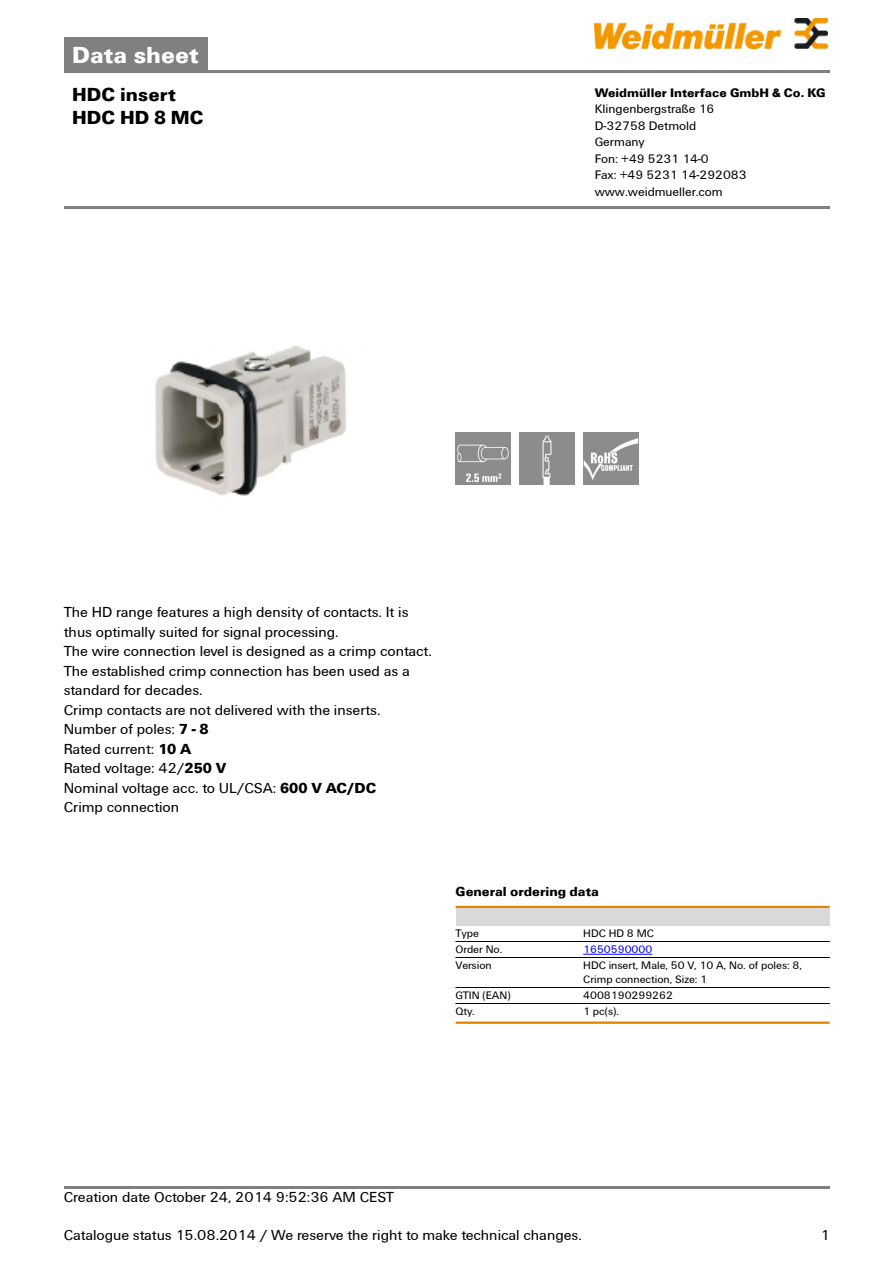
<style>
.page{position:relative;width:893px;height:1263px;background:#fff}
.page>*{position:absolute;margin:0;border:0;box-sizing:border-box;transform-origin:0 0}
.t1{font:700 24px "Weidmueller";color:#fff}
.t2{font:700 19.5px/22.5px "Weidmueller";color:#000}
.t3{font:15px/19.5px "Weidmueller";color:#000}
.t4{font:700 13.5px "Weidmueller";color:#000}
.t5{font:12.75px/16.5px "Weidmueller";color:#000}
.t6{font:700 12.75px "Weidmueller";color:#000}
.t7{font:11.25px/13.6px "Weidmueller";color:#000}
.t8{font:11.25px "Weidmueller";color:#00f}
.s1{font-weight:700}
</style>
<div class="page">
<div style="left:64px;top:38px;width:143px;height:32px;background:#808080"></div>
<hr style="left:64px;top:70px;width:765px;height:2px;background:#808080">
<img style="left:594px;top:18px;width:233px;height:30px">
<hr style="left:64px;top:1186px;width:765px;height:3px;background:#808080">
<img style="left:155px;top:345px;width:192px;height:151px">
<img style="left:455px;top:433px;width:56px;height:52px">
<img style="left:519px;top:433px;width:55px;height:52px">
<img style="left:583px;top:433px;width:55px;height:52px">
<hr style="left:455px;top:906px;width:374px;height:2px;background:#e18200">
<div style="left:455px;top:908px;width:374px;height:17px;background:#d9d9d9"></div>
<hr style="left:455px;top:941px;width:128px;height:1px;background:#000">
<hr style="left:455px;top:957px;width:128px;height:1px;background:#000">
<hr style="left:583px;top:941px;width:246px;height:1px;background:#000">
<hr style="left:583px;top:957px;width:246px;height:1px;background:#000">
<hr style="left:583px;top:954px;width:69px;height:1px;background:#00f">
<hr style="left:455px;top:958px;width:128px;height:1px;background:#000">
<hr style="left:583px;top:958px;width:246px;height:1px;background:#000">
<hr style="left:455px;top:987px;width:128px;height:1px;background:#000">
<hr style="left:583px;top:987px;width:246px;height:1px;background:#000">
<hr style="left:455px;top:1003px;width:128px;height:1px;background:#000">
<hr style="left:583px;top:1003px;width:246px;height:1px;background:#000">
<hr style="left:455px;top:1022px;width:374px;height:2px;background:#e18200">
<hr style="left:64px;top:206px;width:765px;height:3px;background:#808080">
<h1 class="t1" style="left:72px;top:40px;width:128px">Data sheet</h1>
<h2 class="t2" style="left:72px;top:83px;width:133px">HDC insert<br>HDC HD 8 MC</h2>
<p class="t6" style="left:594px;top:85px;width:232px">Weidmüller Interface GmbH &amp; Co. KG</p>
<p class="t5" style="left:594px;top:101px;width:153px">Klingenbergstraße 16<br>D-32758 Detmold<br>Germany<br>Fon: +49 5231 14-0<br>Fax: +49 5231 14-292083 www.weidmueller.com</p>
<p class="t3" style="left:64px;top:602px;width:369px">The HD range features a high density of contacts. It is thus optimally suited for signal processing.<br>The wire connection level is designed as a crimp contact.<br>The established crimp connection has been used as a standard for decades.<br>Crimp contacts are not delivered with the inserts.<br>Number of poles: <span class="s1">7 - 8<br></span>Rated current: <span class="s1">10 A<br></span>Rated voltage: 42/<span class="s1">250 V<br></span>Nominal voltage acc. to UL/CSA: <span class="s1">600 V AC/DC<br></span>Crimp connection</p>
<p class="t4" style="left:455px;top:884px;width:145px">General ordering data</p>
<p class="t7" style="left:455px;top:926px;width:25px">Type</p>
<p class="t7" style="left:583px;top:926px;width:72px">HDC HD 8 MC</p>
<p class="t7" style="left:455px;top:943px;width:48px">Order No.</p>
<p class="t8" style="left:583px;top:943px;width:70px">1650590000</p>
<p class="t7" style="left:455px;top:959px;width:38px">Version</p>
<p class="t7" style="left:583px;top:959px;width:220px">HDC insert, Male, 50 V, 10 A, No. of poles: 8,<br>Crimp connection, Size: 1</p>
<p class="t7" style="left:455px;top:989px;width:56px">GTIN (EAN)</p>
<p class="t7" style="left:583px;top:989px;width:91px">4008190299262</p>
<p class="t7" style="left:455px;top:1005px;width:21px">Qty.</p>
<p class="t7" style="left:583px;top:1005px;width:37px">1 pc(s).</p>
<p class="t3" style="left:64px;top:1187px;width:331px">Creation date October 24, 2014 9:52:36 AM CEST</p>
<p class="t3" style="left:64px;top:1226px;width:519px">Catalogue status 15.08.2014 / We reserve the right to make technical changes.</p>
<p class="t3" style="left:820px;top:1226px;width:11px">1</p>
</div>
